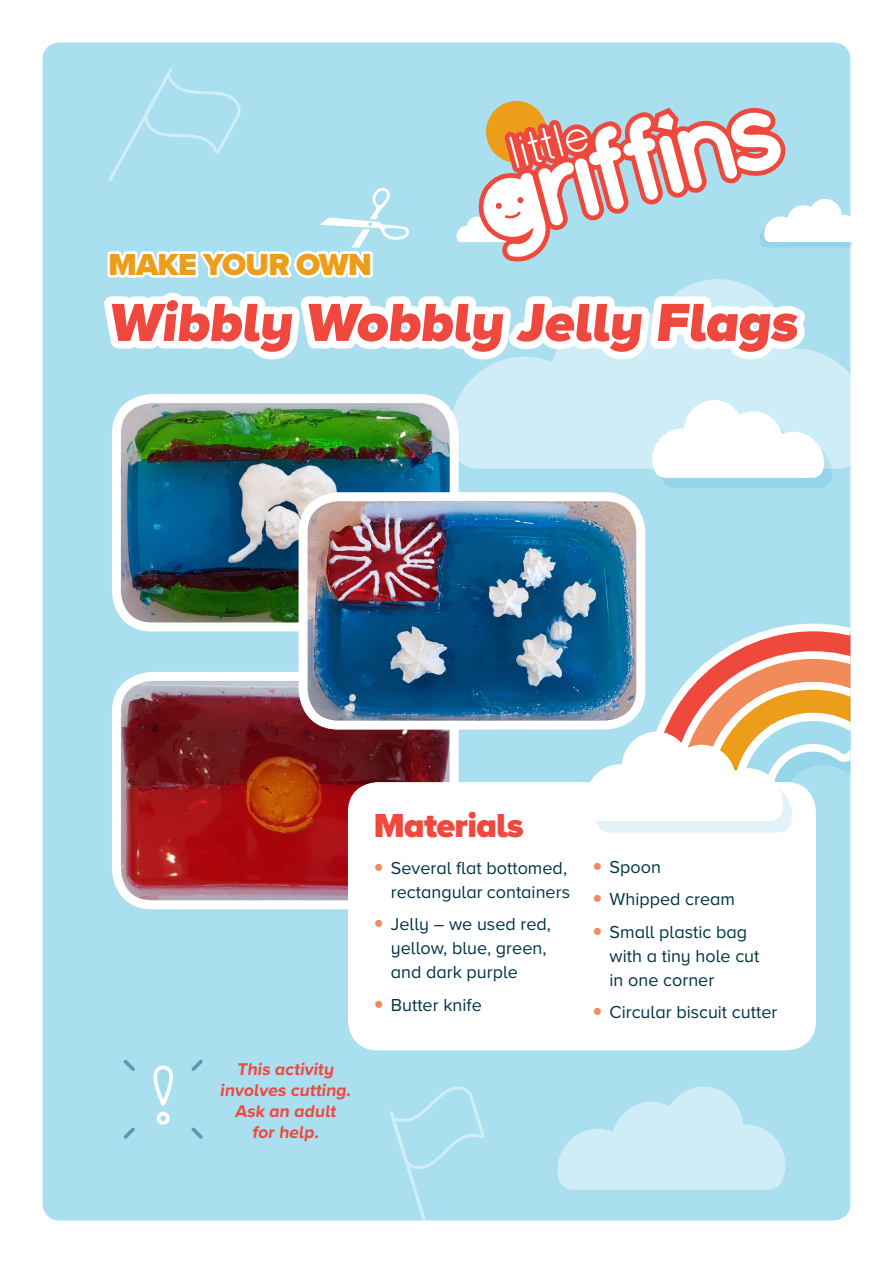
<style>
.page{position:relative;width:893px;height:1263px;background:#fff}
.page>*{position:absolute;margin:0;border:0;box-sizing:border-box;transform-origin:0 0}
.t1{font:900 55.5px "Proxima Nova A";color:#ef483e}
.t2{font:900 34.5px "Proxima Nova A";letter-spacing:-.02em;color:#ef483e}
.t3{font:900 31.5px "Proxima Nova A";letter-spacing:-.025em;color:#ec9e1a}
.t4{font:18px/24px "Proxima Nova A";color:#003543}
.t5{font:700 17.55px/21.1px "Proxima Nova A";color:#ef483e;text-align:center}
</style>
<div class="page">
<div style="left:43px;top:43px;width:807px;height:1177px;background:#aadff0;border-radius:17px"></div>
<img style="left:122px;top:488px;width:327px;height:133px">
<div style="left:112px;top:394px;width:347px;height:237px;border:9px solid #fff;border-radius:36px"></div>
<svg style="left:557px;top:1086px;width:228px;height:104px"></svg>
<img style="left:122px;top:682px;width:327px;height:217px">
<div style="left:112px;top:672px;width:347px;height:237px;border:9px solid #fff;border-radius:36px"></div>
<img style="left:303px;top:497px;width:332px;height:228px">
<div style="left:299px;top:492px;width:346px;height:238px;border:9px solid #fff;border-radius:36px"></div>
<div style="left:159px;top:1113px;width:9px;height:10px;background:#a1dcee;border-radius:50%"></div>
<div style="left:157px;top:1112px;width:13px;height:13px;border:4px solid #fff;border-radius:50%"></div>
<svg style="left:153px;top:1060px;width:50px;height:46px"></svg>
<svg style="left:123px;top:1127px;width:12px;height:12px"></svg>
<svg style="left:123px;top:1059px;width:12px;height:12px"></svg>
<svg style="left:191px;top:1127px;width:12px;height:12px"></svg>
<svg style="left:104px;top:68px;width:750px;height:420px"></svg>
<svg style="left:390px;top:1086px;width:95px;height:135px"></svg>
<div style="left:348px;top:782px;width:468px;height:268px;background:#fff;border-radius:30px"></div>
<svg style="left:585px;top:620px;width:265px;height:212px"></svg>
<p class="t3" style="left:108px;top:241px;width:265px">MAKE YOUR OWN</p>
<p class="t1" style="left:108px;top:281px;width:699px">Wibbly Wobbly Jelly Flags</p>
<p class="t5" style="left:220px;top:1058px;width:135px">This activity involves cutting.<br>Ask an adult for help.</p>
<p class="t2" style="left:374px;top:799px;width:151px">Materials</p>
<p class="t4" style="left:391px;top:855px;width:181px">Several flat bottomed, rectangular containers</p>
<p class="t4" style="left:391px;top:911px;width:162px">Jelly – we used red, yellow, blue, green, and dark purple</p>
<p class="t4" style="left:391px;top:992px;width:92px">Butter knife</p>
<p class="t4" style="left:610px;top:854px;width:53px">Spoon</p>
<p class="t4" style="left:610px;top:886px;width:127px">Whipped cream</p>
<p class="t4" style="left:610px;top:919px;width:151px">Small plastic bag with a tiny hole cut in one corner</p>
<p class="t4" style="left:610px;top:999px;width:169px">Circular biscuit cutter</p>
</div>
